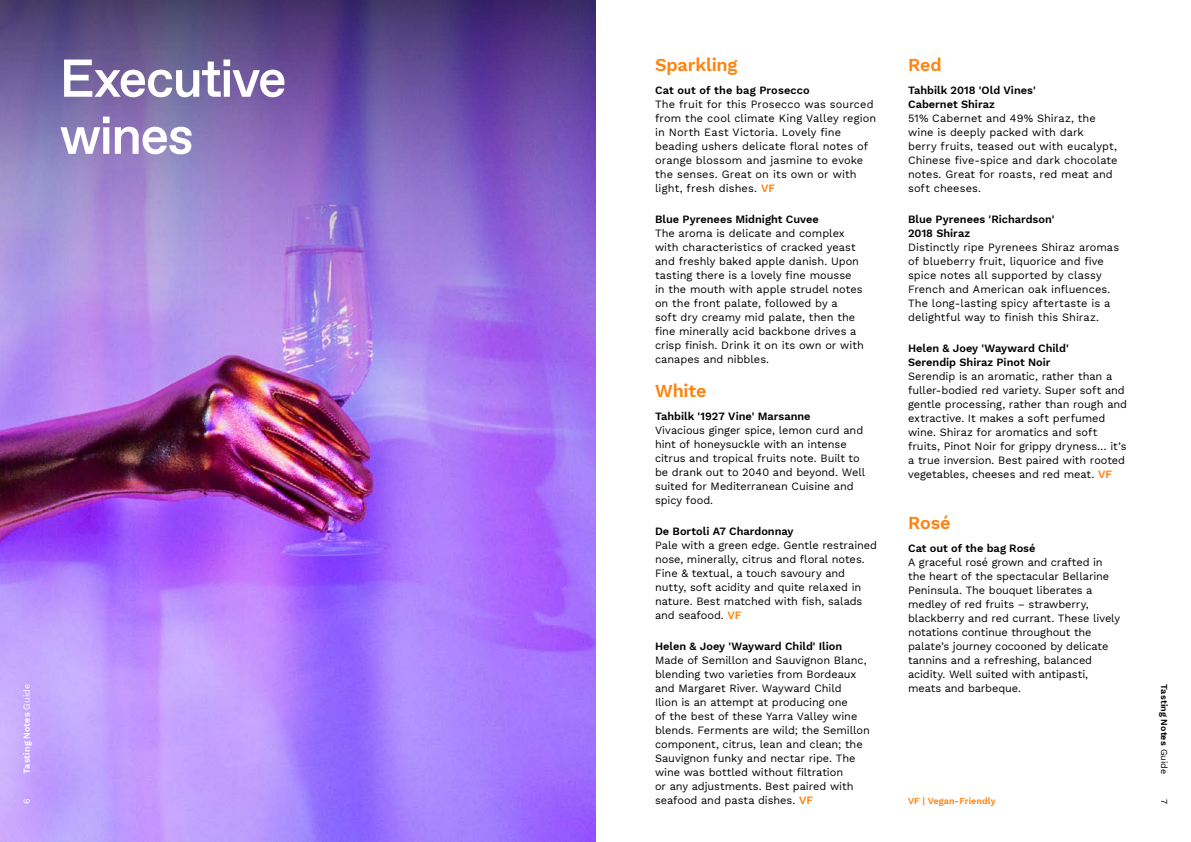
<style>
.page{position:relative;width:1191px;height:842px;background:#fff}
.page>*{position:absolute;margin:0;border:0;box-sizing:border-box;transform-origin:0 0}
.t1{font:500 53.2px/57.1px "ABC Favorit";letter-spacing:-.035em;color:#fff}
.t2{font:600 18px "Work Sans";letter-spacing:-.01em;color:#ff820f}
.t3{font:11px/14px "Work Sans";color:#000}
.t4{font:600 11px/14px "Work Sans";color:#000}
.t5{font:600 9px "Work Sans";letter-spacing:.005em;color:#ff820f}
.t6{font:600 9px "Work Sans";letter-spacing:.005em;color:#000}
.t7{font:600 9px "Work Sans";letter-spacing:.005em;color:#fff}
.t8{font:9px "Work Sans";color:#000}
.t9{font:9px "Work Sans";color:#fff}
.s1{font-weight:400}
.s2{font-weight:600;color:#ff820f}
</style>
<div class="page">
<img style="left:0;top:638px;width:595px;height:204px">
<img style="left:0;top:0;width:595px;height:638px">
<p class="t7" style="left:20px;top:774px;width:91px;rotate:-90deg">Tasting Notes <span class="s1">Guide</span></p>
<p class="t9" style="left:20px;top:804px;width:7px;rotate:-90deg">6</p>
<h1 class="t1" style="left:60px;top:51px;width:229px">Executive wines</h1>
<h2 class="t2" style="left:908px;top:52px;width:35px">Red</h2>
<h2 class="t2" style="left:655px;top:52px;width:84px">Sparkling</h2>
<p class="t4" style="left:655px;top:83px;width:156px">Cat out of the bag Prosecco</p>
<p class="t3" style="left:655px;top:97px;width:223px">The fruit for this Prosecco was sourced from the cool climate King Valley region in North East Victoria. Lovely fine beading ushers delicate floral notes of orange blossom and jasmine to evoke the senses. Great on its own or with light, fresh dishes. <span class="s2">VF</span></p>
<p class="t4" style="left:655px;top:212px;width:165px">Blue Pyrenees Midnight Cuvee</p>
<p class="t3" style="left:655px;top:226px;width:210px">The aroma is delicate and complex with characteristics of cracked yeast and freshly baked apple danish. Upon tasting there is a lovely fine mousse in the mouth with apple strudel notes on the front palate, followed by a<br>soft dry creamy mid palate, then the fine minerally acid backbone drives a crisp finish. Drink it on its own or with canapes and nibbles.</p>
<h2 class="t2" style="left:655px;top:377px;width:53px">White</h2>
<p class="t4" style="left:655px;top:408px;width:157px">Tahbilk '1927 Vine' Marsanne</p>
<p class="t3" style="left:655px;top:422px;width:212px">Vivacious ginger spice, lemon curd and hint of honeysuckle with an intense citrus and tropical fruits note. Built to be drank out to 2040 and beyond. Well suited for Mediterranean Cuisine and spicy food.</p>
<p class="t4" style="left:655px;top:523px;width:140px">De Bortoli A7 Chardonnay</p>
<p class="t3" style="left:655px;top:537px;width:223px">Pale with a green edge. Gentle restrained nose, minerally, citrus and floral notes.<br>Fine &amp; textual, a touch savoury and nutty, soft acidity and quite relaxed in nature. Best matched with fish, salads and seafood. <span class="s2">VF</span></p>
<p class="t4" style="left:655px;top:638px;width:189px">Helen &amp; Joey 'Wayward Child' Ilion</p>
<p class="t3" style="left:655px;top:652px;width:216px">Made of Semillon and Sauvignon Blanc, blending two varieties from Bordeaux and Margaret River. Wayward Child<br>Ilion is an attempt at producing one<br>of the best of these Yarra Valley wine blends. Ferments are wild; the Semillon component, citrus, lean and clean; the Sauvignon funky and nectar ripe. The wine was bottled without filtration<br>or any adjustments. Best paired with seafood and pasta dishes. <span class="s2">VF</span></p>
<p class="t4" style="left:908px;top:83px;width:129px">Tahbilk 2018 'Old Vines'<br>Cabernet Shiraz</p>
<p class="t3" style="left:908px;top:111px;width:211px">51% Cabernet and 49% Shiraz, the wine is deeply packed with dark<br>berry fruits, teased out with eucalypt,<br>Chinese five-spice and dark chocolate notes. Great for roasts, red meat and soft cheeses.</p>
<p class="t4" style="left:908px;top:212px;width:148px">Blue Pyrenees 'Richardson'<br>2018 Shiraz</p>
<p class="t3" style="left:908px;top:240px;width:213px">Distinctly ripe Pyrenees Shiraz aromas of blueberry fruit, liquorice and five spice notes all supported by classy French and American oak influences.<br>The long-lasting spicy aftertaste is a delightful way to finish this Shiraz.</p>
<p class="t4" style="left:908px;top:341px;width:162px">Helen &amp; Joey 'Wayward Child'<br>Serendip Shiraz Pinot Noir</p>
<p class="t3" style="left:908px;top:369px;width:220px">Serendip is an aromatic, rather than a fuller-bodied red variety. Super soft and gentle processing, rather than rough and extractive. It makes a soft perfumed wine. Shiraz for aromatics and soft fruits, Pinot Noir for grippy dryness… it’s a true inversion. Best paired with rooted vegetables, cheeses and red meat. <span class="s2">VF</span></p>
<h2 class="t2" style="left:908px;top:509px;width:44px">Rosé</h2>
<p class="t4" style="left:908px;top:540px;width:129px">Cat out of the bag Rosé</p>
<p class="t3" style="left:908px;top:554px;width:213px">A graceful rosé grown and crafted in the heart of the spectacular Bellarine Peninsula. The bouquet liberates a medley of red fruits – strawberry, blackberry and red currant. These lively notations continue throughout the palate’s journey cocooned by delicate tannins and a refreshing, balanced acidity. Well suited with antipasti, meats and barbeque.</p>
<p class="t6" style="left:1171px;top:684px;width:91px;rotate:90deg">Tasting Notes <span class="s1">Guide</span></p>
<p class="t5" style="left:908px;top:794px;width:89px">VF | Vegan-Friendly</p>
<p class="t8" style="left:1171px;top:799px;width:7px;rotate:90deg">7</p>
</div>
